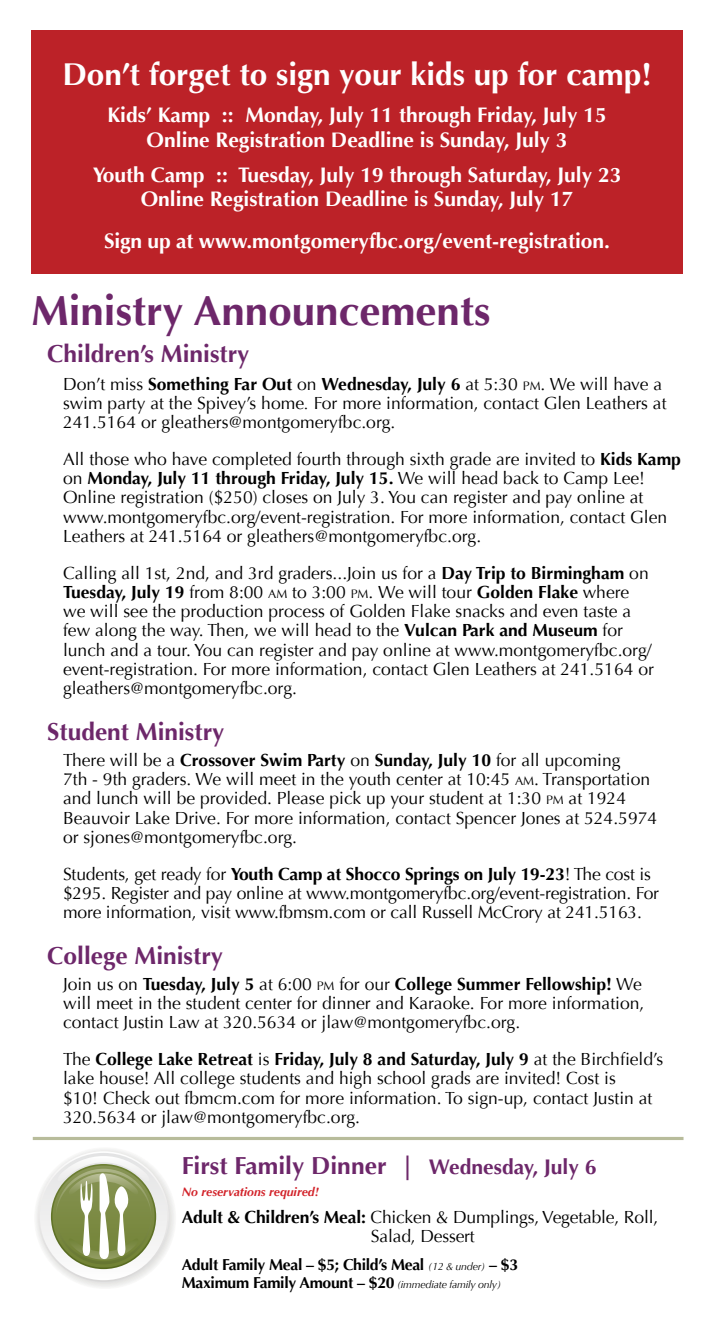
<style>
.page{position:relative;width:715px;height:1323px;background:#fff}
.page>*{position:absolute;margin:0;border:0;box-sizing:border-box;transform-origin:0 0}
.t1{font:700 42px "Optima";color:#6d276a}
.t2{font:700 31.5px "Optima";color:#fff}
.t3{font:700 24.68px "Optima";color:#6d276a}
.t4{font:700 24.5px "Optima";color:#6d276a}
.t5{font:700 21px/24.5px "Optima";color:#fff;text-align:center}
.t6{font:17.5px/19.2px "Optima";color:#000}
.t7{font:700 15.75px/17.5px "Optima";letter-spacing:-.02em;color:#000}
.t8{font:italic 700 12.25px "Optima";color:#d2232a}
.s1{font-weight:700}
.s2{font-size:12.25px}
.s3{font-style:italic}
.s4{font-size:21px}
.s5{font-weight:400;font-style:italic;font-size:10.5px}
</style>
<div class="page">
<div style="left:34px;top:1147px;width:142px;height:142px;background:#faf9f9;border-radius:50%"></div>
<div style="left:36px;top:1149px;width:138px;height:138px;background:#ebecea;border-radius:50%"></div>
<svg style="left:38px;top:1151px;width:131px;height:131px"></svg>
<svg style="left:40px;top:1153px;width:127px;height:127px"></svg>
<svg style="left:52px;top:1166px;width:102px;height:102px"></svg>
<svg style="left:56px;top:1156px;width:95px;height:108px"></svg>
<hr style="left:33px;top:1137px;width:650px;height:3px;background:#b8bc9b">
<div style="left:31px;top:30px;width:651px;height:244px;background:#bc2228"></div>
<h2 class="t2" style="left:62px;top:56px;width:590px">Don’t forget to sign your kids up for camp!</h2>
<p class="t5" style="left:107px;top:103px;width:500px">Kids’ Kamp :: Monday, July 11 through Friday, July 15<br>Online Registration Deadline is Sunday, July 3</p>
<p class="t5" style="left:93px;top:163px;width:530px">Youth Camp :: Tuesday, July 19 through Saturday, July 23<br>Online Registration Deadline is Sunday, July 17</p>
<p class="t5" style="left:104px;top:229px;width:507px">Sign up at www.montgomeryfbc.org/event-registration.</p>
<h1 class="t1" style="left:31px;top:286px;width:460px">Ministry Announcements</h1>
<h3 class="t4" style="left:47px;top:339px;width:204px">Children’s Ministry</h3>
<p class="t6" style="left:63px;top:374px;width:604px">Don’t miss <span class="s1">Something Far Out</span> on <span class="s1">Wednesday, July 6</span> at 5:30 <span class="s2">PM</span>. We will have a swim party at the Spivey’s home<span class="s3">.</span> For more information, contact Glen Leathers at<br>241.5164 or gleathers@montgomeryfbc.org.</p>
<p class="t6" style="left:63px;top:450px;width:619px">All those who have completed fourth through sixth grade are invited to <span class="s1">Kids Kamp </span>on <span class="s1">Monday, July 11 through Friday, July 15.</span> We will head back to Camp Lee!<br>Online registration ($250) closes on July 3. You can register and pay online at www.montgomeryfbc.org/event-registration. For more information, contact Glen Leathers at 241.5164 or gleathers@montgomeryfbc.org.</p>
<p class="t6" style="left:63px;top:563px;width:592px">Calling all 1st, 2nd, and 3rd graders...Join us for a <span class="s1">Day Trip to Birmingham</span> on <span class="s1">Tuesday, July 19</span> from 8:00 <span class="s2">AM</span> to 3:00 <span class="s2">PM</span>. We will tour <span class="s1">Golden Flake</span> where we will see the production process of Golden Flake snacks and even taste a few along the way. Then, we will head to the <span class="s1">Vulcan Park and Museum</span> for lunch and a tour. You can register and pay online at www.montgomeryfbc.org/ event-registration. For more information, contact Glen Leathers at 241.5164 or gleathers@montgomeryfbc.org.</p>
<h3 class="t4" style="left:47px;top:717px;width:178px">Student Ministry</h3>
<p class="t6" style="left:63px;top:751px;width:595px">There will be a <span class="s1">Crossover Swim Party</span> on <span class="s1">Sunday, July 10</span> for all upcoming<br>7th - 9th graders. We will meet in the youth center at 10:45 <span class="s2">AM</span>. Transportation and lunch will be provided. Please pick up your student at 1:30 <span class="s2">PM</span> at 1924<br>Beauvoir Lake Drive. For more information, contact Spencer Jones at 524.5974 or sjones@montgomeryfbc.org.</p>
<p class="t6" style="left:63px;top:864px;width:597px">Students, get ready for <span class="s1">Youth Camp at Shocco Springs on July 19-23</span>! The cost is $295. Register and pay online at www.montgomeryfbc.org/event-registration. For more information, visit www.fbmsm.com or call Russell McCrory at 241.5163.</p>
<h3 class="t4" style="left:47px;top:941px;width:177px">College Ministry</h3>
<p class="t6" style="left:63px;top:975px;width:582px">Join us on <span class="s1">Tuesday, July 5</span> at 6:00 <span class="s2">PM</span> for our <span class="s1">College Summer Fellowship!</span> We will meet in the student center for dinner and Karaoke. For more information, contact Justin Law at 320.5634 or jlaw@montgomeryfbc.org.</p>
<p class="t6" style="left:63px;top:1050px;width:601px">The <span class="s1">College Lake Retreat</span> is <span class="s1">Friday, July 8 and Saturday, July 9</span> at the Birchfield’s lake house! All college students and high school grads are invited! Cost is<br>$10! Check out fbmcm.com for more information. To sign-up, contact Justin at 320.5634 or jlaw@montgomeryfbc.org.</p>
<h3 class="t3" style="left:181px;top:1151px;width:416px">First Family Dinner | <span class="s4">Wednesday, July 6</span></h3>
<p class="t8" style="left:181px;top:1185px;width:139px">No reservations required!</p>
<p class="t6" style="left:181px;top:1207px;width:477px;text-align:center"><span class="s1">Adult &amp; Children’s Meal:</span> Chicken &amp; Dumplings, Vegetable, Roll,<br>Salad, Dessert</p>
<p class="t7" style="left:181px;top:1256px;width:338px">Adult Family Meal – $5; Child’s Meal <span class="s5">(12 &amp; under)</span> – $3<br>Maximum Family Amount – $20 <span class="s5">(immediate family only)</span></p>
</div>
